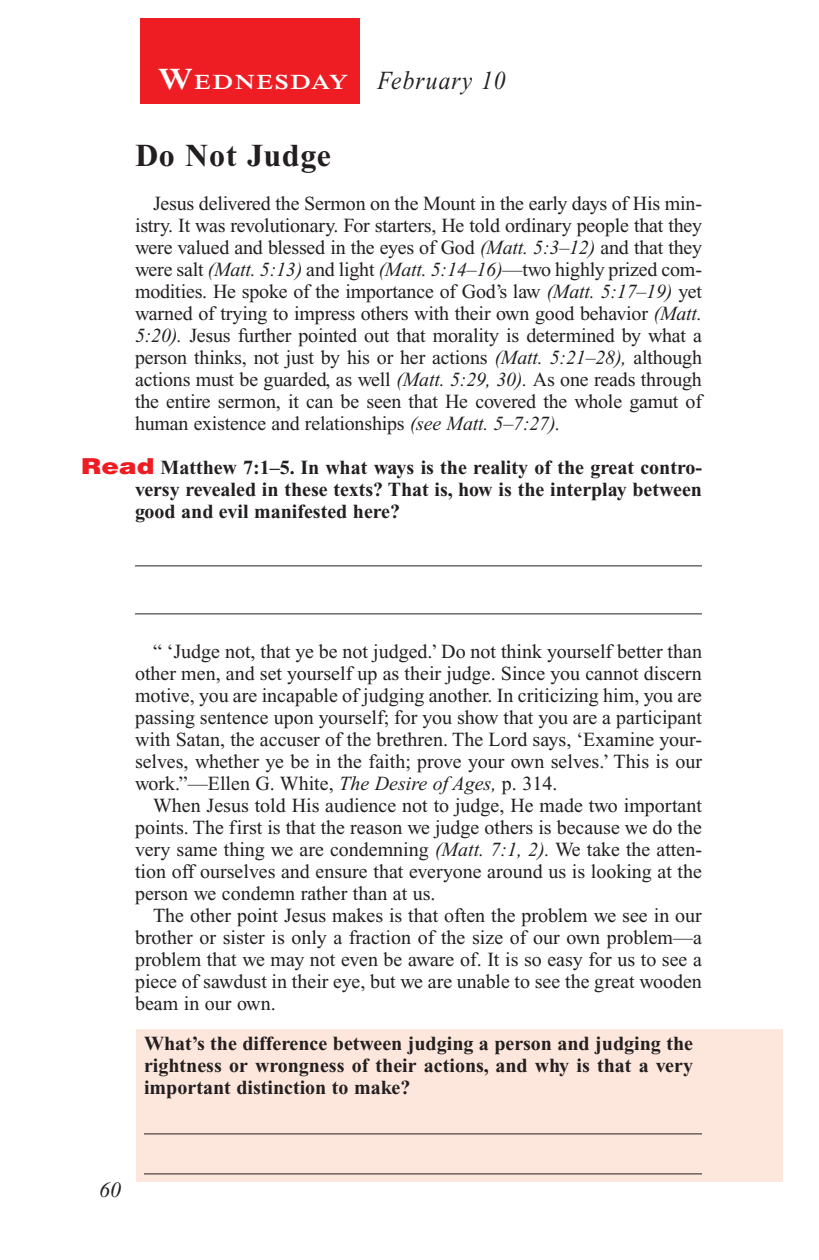
<style>
.page{position:relative;width:819px;height:1260px;background:#fff}
.page>*{position:absolute;margin:0;border:0;box-sizing:border-box;transform-origin:0 0}
.Head{font:700 32px "Times New Roman PS Std";letter-spacing:.025em;color:#231f20}
.Lesson_Dates{font:italic 26px "Times New Roman PS Std";letter-spacing:.05em;color:#231f20;scale:.9 1}
.t1{font:italic 22px "Times New Roman PS Std";color:#231f20}
.Daily_Header{font:600 21px "Times NRMT Std";letter-spacing:.07em;color:#fff;scale:1.1 1}
.Body{font:20px/22px "Times New Roman PS Std";color:#231f20;text-align:justify}
.Question{font:700 20px/22px "Times New Roman PS Std";color:#231f20;text-align:justify}
.x-screened_box-text{font:700 20px/22px "Times New Roman PS Std";color:#231f20;text-align:justify}
.s1{font-size:30px}
.s2{font-style:italic}
.s3{font-family:"Helvetica LT Std";font-weight:900;font-size:22px;color:#ee1d23}
</style>
<div class="page">
<div style="left:140px;top:18px;width:220px;height:86px;background:#ee1d23"></div>
<div style="left:137px;top:1029px;width:646px;height:153px;background:#fde7dc"></div>
<hr style="left:135px;top:565px;width:567px;height:1px;background:#231f20">
<hr style="left:135px;top:613px;width:567px;height:1px;background:#231f20">
<hr style="left:144px;top:1133px;width:558px;height:1px;background:#231f20">
<hr style="left:144px;top:1173px;width:558px;height:1px;background:#231f20">
<p class="Daily_Header" style="left:158px;top:70px;width:175px"><span class="s1">W</span>EDNESDAY</p>
<p class="Lesson_Dates" style="left:378px;top:66px;width:144px">February 10</p>
<p class="Head" style="left:135px;top:138px;width:197px">Do Not Judge</p>
<p class="Body" style="left:135px;top:193px;width:569px;text-indent:18px">Jesus delivered the Sermon on the Mount in the early days of His min&shy;istry. It was revolutionary. For starters, He told ordinary people that they were valued and blessed in the eyes of God <span class="s2">(Matt. 5:3–12)</span> and that they were salt <span class="s2">(Matt. 5:13)</span> and light <span class="s2">(Matt. 5:14–16)</span>—two highly prized com&shy;modities. He spoke of the importance of God’s law <span class="s2">(Matt. 5:17–19)</span> yet warned of trying to impress others with their own good behavior <span class="s2">(Matt.<br>5:20).</span> Jesus further pointed out that morality is determined by what a person thinks, not just by his or her actions <span class="s2">(Matt. 5:21–28),</span> although actions must be guarded, as well <span class="s2">(Matt. 5:29, 30).</span> As one reads through the entire sermon, it can be seen that He covered the whole gamut of human existence and relationships <span class="s2">(see Matt. 5–7:27).</span></p>
<p class="Question" style="left:135px;top:457px;width:569px;text-indent:-54px"><span class="s3">Read</span> Matthew 7:1–5. In what ways is the reality of the great contro&shy;versy revealed in these texts? That is, how is the interplay between good and evil manifested here?</p>
<p class="Body" style="left:135px;top:641px;width:569px;text-indent:18px">“ ‘Judge not, that ye be not judged.’ Do not think yourself better than other men, and set yourself up as their judge. Since you cannot discern motive, you are incapable of judging another. In criticizing him, you are passing sentence upon yourself; for you show that you are a participant with Satan, the accuser of the brethren. The Lord says, ‘Examine your&shy;selves, whether ye be in the faith; prove your own selves.’ This is our work.”—Ellen G. White, <span class="s2">The Desire of Ages,</span> p. 314.</p>
<p class="Body" style="left:135px;top:795px;width:569px;text-indent:18px">When Jesus told His audience not to judge, He made two important points. The first is that the reason we judge others is because we do the very same thing we are condemning <span class="s2">(Matt. 7:1, 2).</span> We take the atten&shy;tion off ourselves and ensure that everyone around us is looking at the person we condemn rather than at us.</p>
<p class="Body" style="left:135px;top:905px;width:569px;text-indent:18px">The other point Jesus makes is that often the problem we see in our brother or sister is only a fraction of the size of our own problem—a problem that we may not even be aware of. It is so easy for us to see a piece of sawdust in their eye, but we are unable to see the great wooden beam in our own.</p>
<p class="x-screened_box-text" style="left:144px;top:1033px;width:551px">What’s the difference between judging a person and judging the rightness or wrongness of their actions, and why is that a very important distinction to make?</p>
<p class="t1" style="left:99px;top:1178px;width:23px">60</p>
</div>
